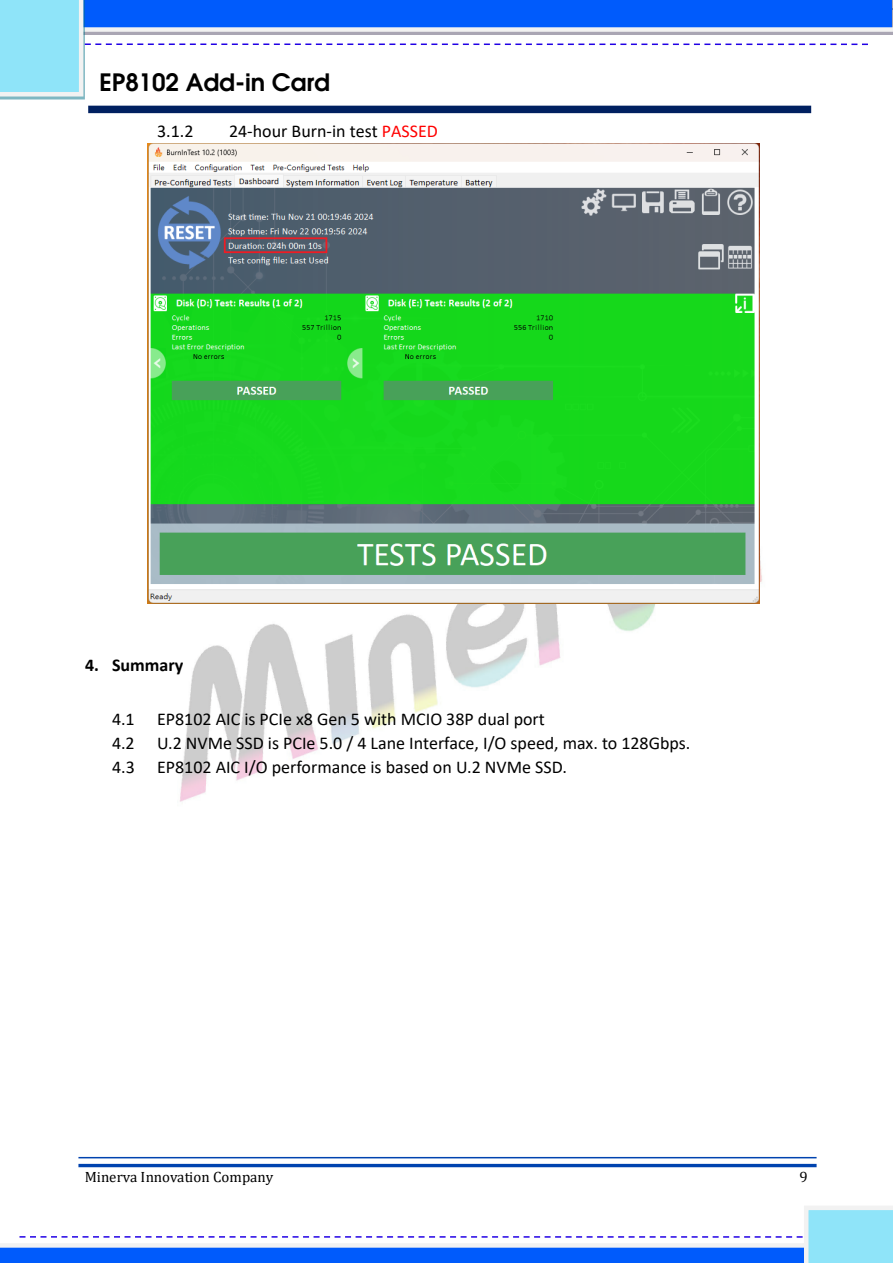
<style>
.page{position:relative;width:893px;height:1263px;background:#fff}
.page>*{position:absolute;margin:0;border:0;box-sizing:border-box;transform-origin:0 0}
.t1{font:600 24px "Avant Garde";color:#000}
.t2{font:18px/24px "Calibri";color:#000}
.t3{font:700 18px "Calibri";color:#000}
.t4{font:15px "Cambria";color:#000}
.s1{color:#f00}
</style>
<div class="page">
<img style="left:180px;top:172px;width:582px;height:630px">
<svg style="left:0;top:1206px;width:892px;height:57px"></svg>
<svg style="left:0;top:0;width:892px;height:100px"></svg>
<hr style="left:78px;top:1164px;width:738px;height:3px;background:#0043af">
<hr style="left:78px;top:1157px;width:738px;height:1px;background:#0043af">
<div style="left:88px;top:106px;width:723px;height:7px;background:#002060"></div>
<img style="left:147px;top:143px;width:612px;height:461px">
<h1 class="t1" style="left:99px;top:67px;width:232px">EP8102 Add-in Card</h1>
<p class="t2" style="left:157px;top:119px;width:38px">3.1.2</p>
<p class="t2" style="left:229px;top:119px;width:210px">24-hour Burn-in test <span class="s1">PASSED</span></p>
<p class="t3" style="left:85px;top:653px;width:100px">4. Summary</p>
<p class="t2" style="left:112px;top:706px;width:580px">4.1 EP8102 AIC is PCIe x8 Gen 5 with MCIO 38P dual port<br>4.2 U.2 NVMe SSD is PCIe 5.0 / 4 Lane Interface, I/O speed, max. to 128Gbps.<br>4.3 EP8102 AIC I/O performance is based on U.2 NVMe SSD.</p>
<p class="t4" style="left:85px;top:1168px;width:190px">Minerva Innovation Company</p>
<p class="t4" style="left:799px;top:1168px;width:10px">9</p>
</div>
